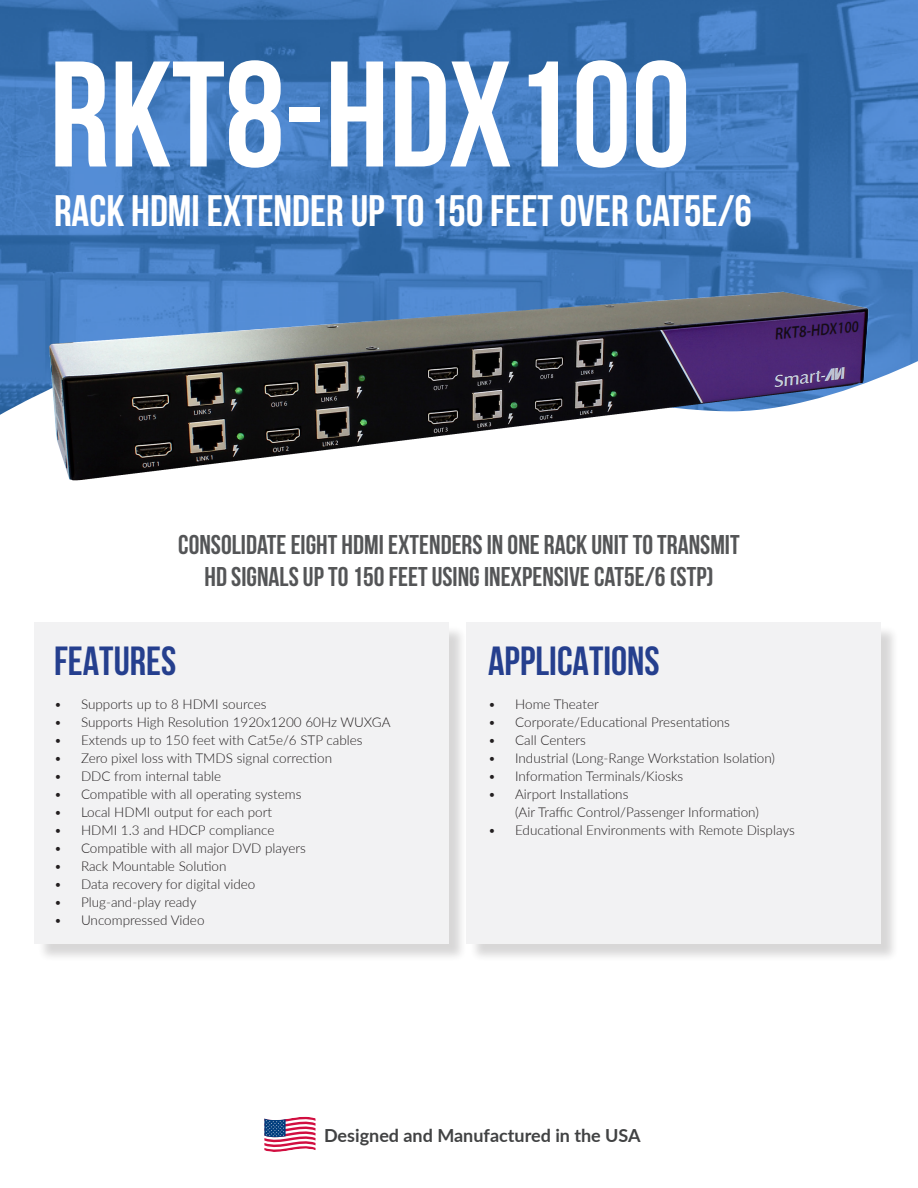
<style>
.page{position:relative;width:918px;height:1188px;background:#fff}
.page>*{position:absolute;margin:0;border:0;box-sizing:border-box;transform-origin:0 0}
.t1{font:700 150px "Bebas Neue";color:#fff}
.t2{font:700 43.8px "Bebas Neue";color:#fff}
.t3{font:700 40.5px "Bebas Neue";color:#253f8e}
.t4{font:700 27px "Bebas Neue";color:#545557}
.t5{font:700 18px "Lato";color:#414243}
.t6{font:300 13.5px/18px "Lato";color:#231f20}
</style>
<div class="page">
<img style="left:0;top:0;width:918px;height:415px">
<svg style="left:264px;top:1117px;width:52px;height:35px"></svg>
<div style="left:37px;top:625px;width:431px;height:338px;background:#231f20;opacity:.75"></div>
<div style="left:35px;top:623px;width:414px;height:321px;background:#f2f2f3"></div>
<div style="left:469px;top:625px;width:431px;height:338px;background:#231f20;opacity:.75"></div>
<div style="left:466px;top:623px;width:415px;height:321px;background:#f2f2f3"></div>
<img style="left:35px;top:284px;width:848px;height:197px">
<p class="t1" style="left:49px;top:32px;width:643px">RKT8-HDX100</p>
<p class="t2" style="left:54px;top:187px;width:699px">RACK HDMI EXTENDER UP TO 150 FEET OVER CAT5E/6</p>
<p class="t4" style="left:178px;top:529px;width:563px">CONSOLIDATE EIGHT HDMI EXTENDERS IN ONE RACK UNIT TO TRANSMIT</p>
<p class="t4" style="left:205px;top:562px;width:510px">HD SIGNALS UP TO 150 FEET USING INEXPENSIVE CAT5E/6 (STP)</p>
<p class="t3" style="left:54px;top:638px;width:124px">FEATURES</p>
<p class="t6" style="left:54px;top:694px;width:214px">• Supports up to 8 HDMI sources</p>
<p class="t6" style="left:54px;top:712px;width:338px">• Supports High Resolution 1920x1200 60Hz WUXGA</p>
<p class="t6" style="left:54px;top:730px;width:310px">• Extends up to 150 feet with Cat5e/6 STP cables</p>
<p class="t6" style="left:54px;top:748px;width:280px">• Zero pixel loss with TMDS signal correction</p>
<p class="t6" style="left:54px;top:766px;width:169px">• DDC from internal table</p>
<p class="t6" style="left:54px;top:784px;width:249px">• Compatible with all operating systems</p>
<p class="t6" style="left:54px;top:802px;width:220px">• Local HDMI output for each port</p>
<p class="t6" style="left:54px;top:820px;width:222px">• HDMI 1.3 and HDCP compliance</p>
<p class="t6" style="left:54px;top:838px;width:254px">• Compatible with all major DVD players</p>
<p class="t6" style="left:54px;top:856px;width:174px">• Rack Mountable Solution</p>
<p class="t6" style="left:54px;top:874px;width:203px">• Data recovery for digital video</p>
<p class="t6" style="left:54px;top:892px;width:144px">• Plug-and-play ready</p>
<p class="t6" style="left:54px;top:910px;width:152px">• Uncompressed Video</p>
<p class="t3" style="left:488px;top:638px;width:173px">APPLICATIONS</p>
<p class="t6" style="left:488px;top:694px;width:112px">• Home Theater</p>
<p class="t6" style="left:488px;top:712px;width:243px">• Corporate/Educational Presentations</p>
<p class="t6" style="left:488px;top:730px;width:99px">• Call Centers</p>
<p class="t6" style="left:488px;top:748px;width:288px">• Industrial (Long-Range Workstation Isolation)</p>
<p class="t6" style="left:488px;top:766px;width:197px">• Information Terminals/Kiosks</p>
<p class="t6" style="left:515px;top:784px;width:245px;text-indent:-27px">• Airport Installations<br>(Air Traffic Control/Passenger Information)</p>
<p class="t6" style="left:488px;top:820px;width:308px">• Educational Environments with Remote Displays</p>
<p class="t5" style="left:324px;top:1122px;width:318px">Designed and Manufactured in the USA</p>
</div>
